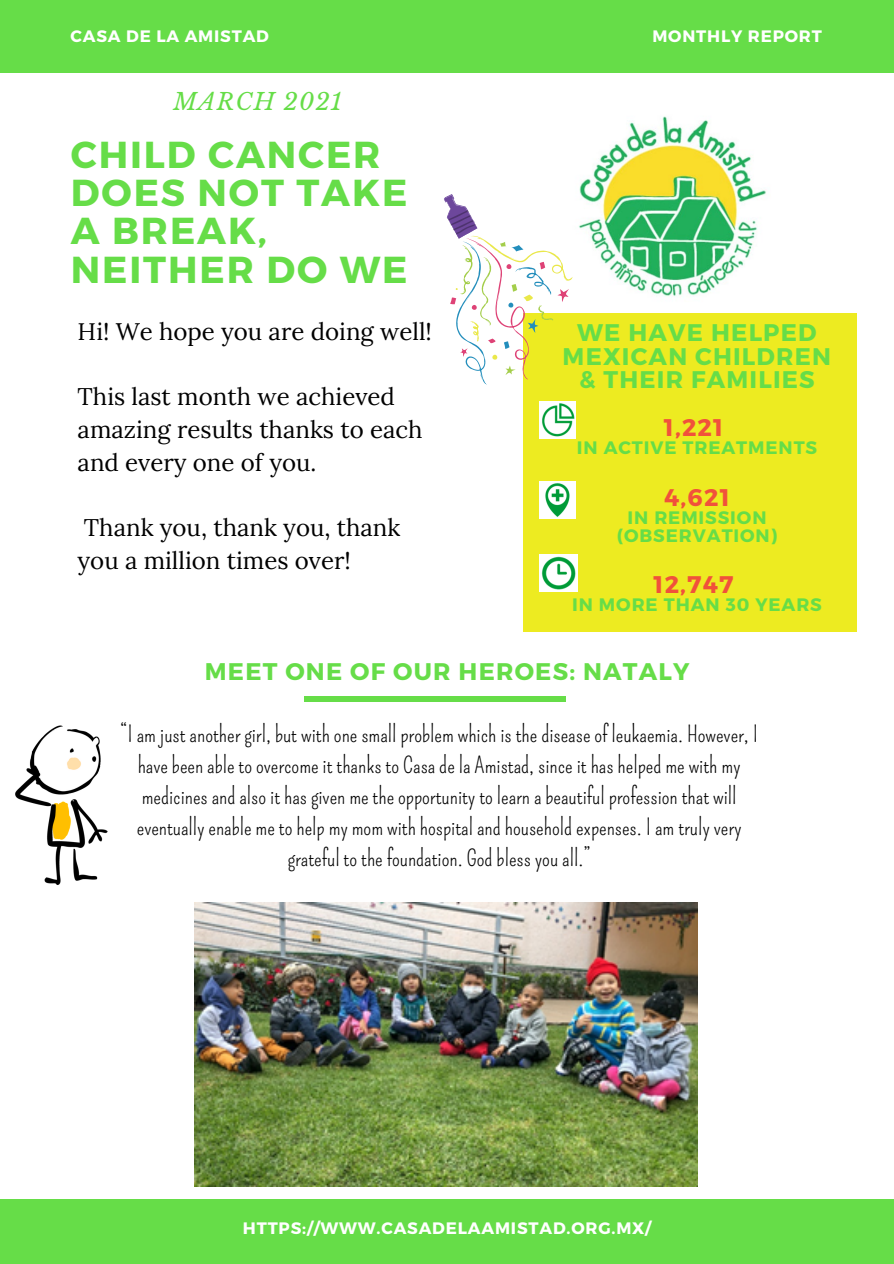
<style>
.page{position:relative;width:894px;height:1264px;background:#fff}
.page>*{position:absolute;margin:0;border:0;box-sizing:border-box;transform-origin:0 0}
.t1{font:700 37.5px/38.2px "Montserrat";letter-spacing:.05em;color:#66dd48}
.t2{font:24px/32.7px "Lora";color:#000}
.t3{font:700 24px/23.7px "Montserrat";letter-spacing:.05em;color:#66dd48;text-align:center}
.t4{font:700 24px "Montserrat";letter-spacing:.05em;color:#f1513b}
.t5{font:italic 23.1px "Libre Baskerville";letter-spacing:.05em;color:#66dd48}
.t6{font:22.2px/31px "Pompiere";color:#000;text-align:center}
.t7{font:700 18px/18px "Montserrat";letter-spacing:.05em;color:#66dd48;text-align:center}
.t8{font:700 16.5px "Montserrat";letter-spacing:.05em;color:#fff}
</style>
<div class="page">
<div style="left:0;top:0;width:893px;height:72px;background:#66dd48"></div>
<div style="left:304px;top:696px;width:261px;height:6px;background:#66dd48"></div>
<div style="left:0;top:1199px;width:893px;height:64px;background:#66dd48"></div>
<img style="left:579px;top:116px;width:278px;height:230px">
<img style="left:194px;top:902px;width:503px;height:284px">
<div style="left:522px;top:313px;width:334px;height:318px;background:#edeb21"></div>
<svg style="left:444px;top:194px;width:129px;height:191px"></svg>
<img style="left:539px;top:481px;width:36px;height:38px">
<img style="left:539px;top:401px;width:36px;height:37px">
<img style="left:539px;top:554px;width:38px;height:37px">
<img style="left:15px;top:725px;width:93px;height:160px">
<p class="t8" style="left:71px;top:25px;width:200px">CASA DE LA AMISTAD</p>
<p class="t8" style="left:652px;top:25px;width:171px">MONTHLY REPORT</p>
<p class="t5" style="left:173px;top:88px;width:170px">MARCH 2021</p>
<p class="t1" style="left:71px;top:133px;width:338px">CHILD CANCER<br>DOES NOT TAKE<br>A BREAK,<br>NEITHER DO WE</p>
<p class="t2" style="left:78px;top:315px;width:356px">Hi! We hope you are doing well!</p>
<p class="t2" style="left:78px;top:380px;width:346px">This last month we achieved amazing results thanks to each and every one of you.</p>
<p class="t2" style="left:78px;top:511px;width:324px">Thank you, thank you, thank you a million times over!</p>
<p class="t3" style="left:562px;top:319px;width:270px">WE HAVE HELPED<br>MEXICAN CHILDREN &amp; THEIR FAMILIES</p>
<p class="t4" style="left:663px;top:411px;width:61px">1,221</p>
<p class="t7" style="left:576px;top:437px;width:242px">IN ACTIVE TREATMENTS</p>
<p class="t4" style="left:664px;top:481px;width:67px">4,621</p>
<p class="t7" style="left:616px;top:507px;width:162px">IN REMISSION (OBSERVATION)</p>
<p class="t4" style="left:653px;top:569px;width:81px">12,747</p>
<p class="t7" style="left:572px;top:595px;width:251px">IN MORE THAN 30 YEARS</p>
<p class="t3" style="left:205px;top:658px;width:486px">MEET ONE OF OUR HEROES: NATALY</p>
<p class="t6" style="left:120px;top:719px;width:639px">“I am just another girl, but with one small problem which is the disease of leukaemia. However, I have been able to overcome it thanks to Casa de la Amistad, since it has helped me with my medicines and also it has given me the opportunity to learn a beautiful profession that will eventually enable me to help my mom with hospital and household expenses. I am truly very grateful to the foundation. God bless you all.”</p>
<p class="t8" style="left:243px;top:1217px;width:409px">HTTPS://WWW.CASADELAAMISTAD.ORG.MX/</p>
</div>
